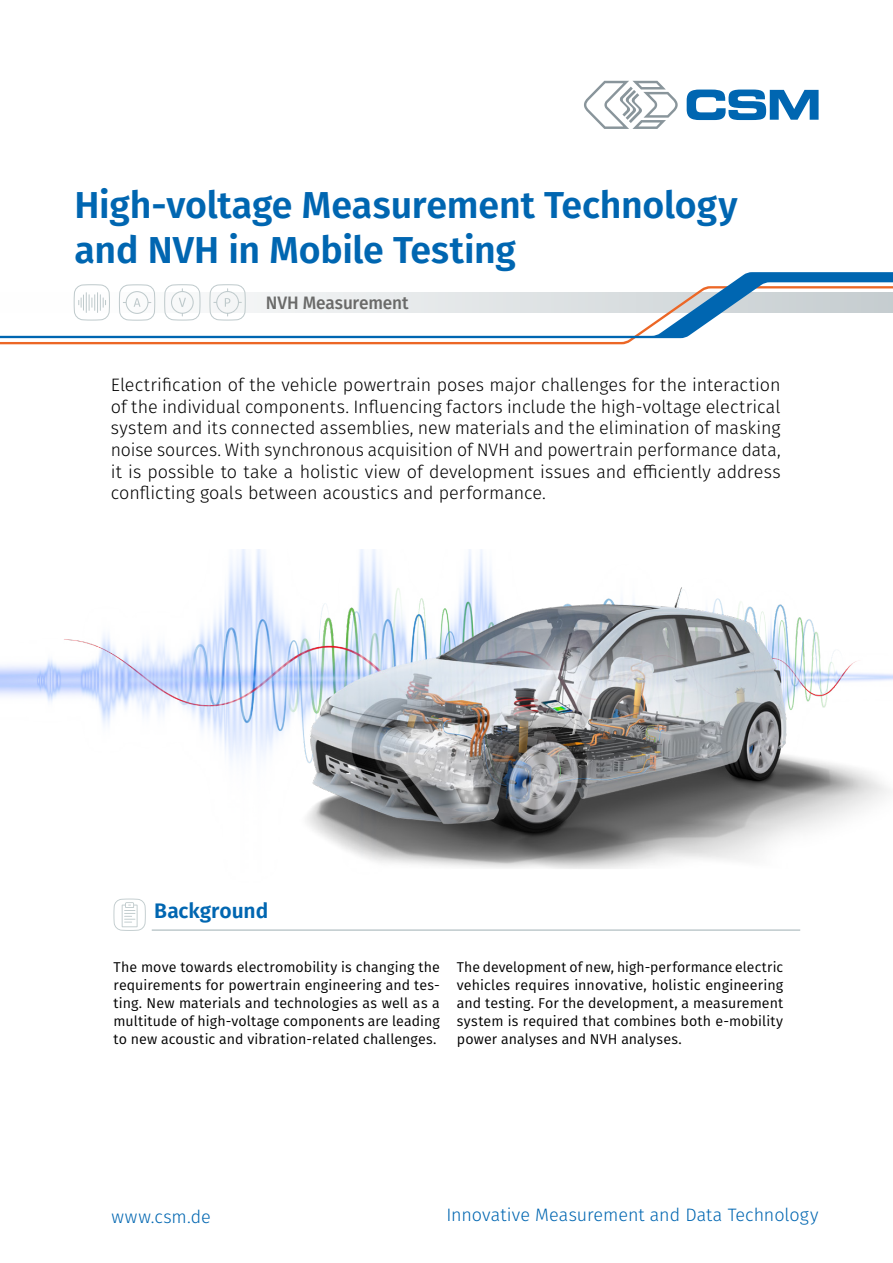
<style>
.page{position:relative;width:893px;height:1263px;background:#fff}
.page>*{position:absolute;margin:0;border:0;box-sizing:border-box;transform-origin:0 0}
.Titel{font:600 37.5px/45px "Fira Sans";letter-spacing:-.005em;color:#0066b1}
.t1{font:600 21px "Fira Sans";letter-spacing:-.005em;color:#0066b1}
.Einleitung{font:300 18px/21.6px "Fira Sans";color:#000;text-align:justify}
.t2{font:300 18px "Fira Sans";color:#0066b1}
.Kategorie{font:500 18px "Fira Sans";letter-spacing:-.01em;color:#6a6a69;scale:.96 1}
.Text{font:14.25px/18px "Fira Sans";letter-spacing:.005em;color:#000;text-align:justify}
</style>
<div class="page">
<svg style="left:584px;top:81px;width:94px;height:48px"></svg>
<svg style="left:687px;top:90px;width:132px;height:30px"></svg>
<svg style="left:0;top:338px;width:683px;height:6px"></svg>
<svg style="left:0;top:272px;width:893px;height:66px"></svg>
<svg style="left:74px;top:284px;width:36px;height:37px"></svg>
<svg style="left:119px;top:284px;width:36px;height:37px"></svg>
<svg style="left:164px;top:284px;width:37px;height:37px"></svg>
<svg style="left:209px;top:284px;width:37px;height:37px"></svg>
<hr style="left:152px;top:929px;width:648px;height:2px;background:#bfcacc">
<svg style="left:113px;top:898px;width:33px;height:33px"></svg>
<img style="left:0;top:550px;width:893px;height:319px">
<p class="Titel" style="left:74px;top:182px;width:665px">High-voltage Measurement Technology and NVH in Mobile Testing</p>
<p class="Kategorie" style="left:266px;top:288px;width:150px">NVH Measurement</p>
<p class="Einleitung" style="left:111px;top:374px;width:671px">Electrification of the vehicle powertrain poses major challenges for the interaction of the individual components. Influencing factors include the high-voltage electrical system and its connected assemblies, new materials and the elimination of masking noise sources. With synchronous acquisition of NVH and powertrain performance data, it is possible to take a holistic view of development issues and efficiently address conflicting goals between acoustics and performance.</p>
<p class="t1" style="left:154px;top:896px;width:115px">Background</p>
<p class="Text" style="left:113px;top:958px;width:328px">The move towards electromobility is changing the requirements for powertrain engineering and tes&shy;ting. New materials and technologies as well as a multitude of high-voltage components are leading to new acoustic and vibration-related challenges.</p>
<p class="Text" style="left:457px;top:958px;width:328px">The development of new, high-performance electric vehicles requires innovative, holistic engineering and testing. For the development, a measurement system is required that combines both e-mobility power analyses and NVH analyses.</p>
<p class="t2" style="left:112px;top:1204px;width:101px">www.csm.de</p>
<p class="t2" style="left:446px;top:1202px;width:373px">Innovative Measurement and Data Technology</p>
</div>
